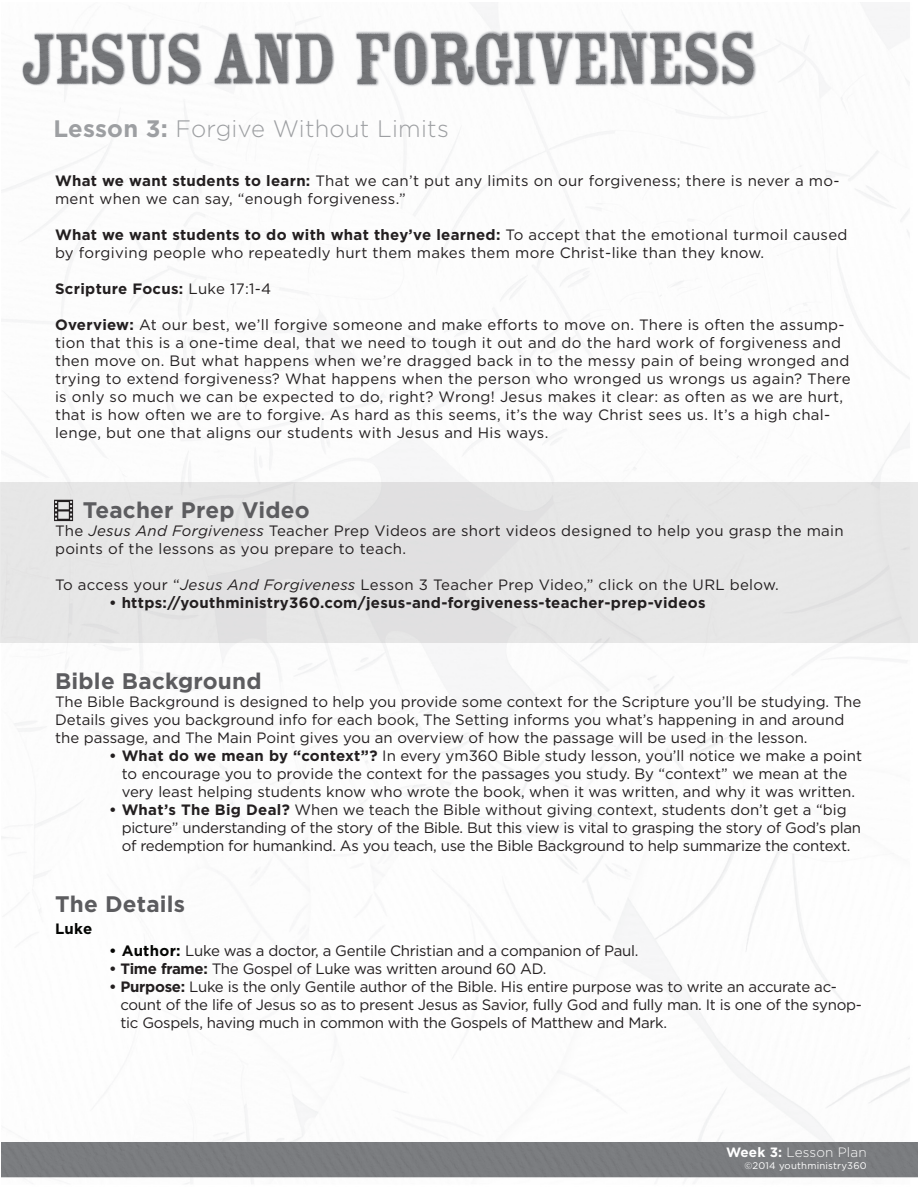
<style>
.page{position:relative;width:918px;height:1188px;background:#fff}
.page>*{position:absolute;margin:0;border:0;box-sizing:border-box;transform-origin:0 0}
.t1{font:300 23.85px "Gotham";letter-spacing:.01em;color:#9d9fa2}
.t2{font:700 22.5px "Gotham";letter-spacing:.01em;color:#5c5c5f}
.t3{font:15px/18px "Gotham";letter-spacing:.02em;color:#231f20}
.t4{font:15px/18px "Gotham";letter-spacing:-.02em;color:#231f20}
.t5{font:15px/18px "Gotham";color:#231f20}
.t6{font:700 15px "Gotham";letter-spacing:.02em;color:#231f20}
.t7{font:700 15px "Gotham";color:#040503}
.t8{font:300 13.5px "Gotham";letter-spacing:.01em;color:#fff}
.t9{font:9.6px "Gotham";letter-spacing:.02em;color:#fff}
.s1{font-weight:700}
.s2{font-weight:400}
.s3{font-style:italic}
.s4{font-weight:700;color:#040503}
</style>
<div class="page">
<img style="left:1px;top:2px;width:917px;height:1182px">
<div style="left:0;top:482px;width:918px;height:161px;background:#e6e6e6"></div>
<svg style="left:54px;top:500px;width:19px;height:21px"></svg>
<p class="t1" style="left:54px;top:114px;width:397px"><span class="s1">Lesson 3:</span> Forgive Without Limits</p>
<p class="t3" style="left:55px;top:171px;width:786px"><span class="s1">What we want students to learn:</span> That we can’t put any limits on our forgiveness; there is never a mo&shy;ment when we can say, “enough forgiveness.”</p>
<p class="t3" style="left:55px;top:225px;width:794px"><span class="s1">What we want students to do with what they’ve learned:</span> To accept that the emotional turmoil caused by forgiving people who repeatedly hurt them makes them more Christ-like than they know.</p>
<p class="t6" style="left:55px;top:278px;width:218px">Scripture Focus: <span class="s2">Luke 17:1-4</span></p>
<p class="t3" style="left:55px;top:315px;width:797px"><span class="s1">Overview:</span> At our best, we’ll forgive someone and make efforts to move on. There is often the assump&shy;tion that this is a one-time deal, that we need to tough it out and do the hard work of forgiveness and then move on. But what happens when we’re dragged back in to the messy pain of being wronged and trying to extend forgiveness? What happens when the person who wronged us wrongs us again? There is only so much we can be expected to do, right? Wrong! Jesus makes it clear: as often as we are hurt, that is how often we are to forgive. As hard as this seems, it’s the way Christ sees us. It’s a high chal&shy;lenge, but one that aligns our students with Jesus and His ways.</p>
<p class="t2" style="left:83px;top:495px;width:228px">Teacher Prep Video</p>
<p class="t3" style="left:55px;top:522px;width:790px">The <span class="s3">Jesus And Forgiveness</span> Teacher Prep Videos are short videos designed to help you grasp the main points of the lessons as you prepare to teach.</p>
<p class="t3" style="left:55px;top:576px;width:725px">To access your “<span class="s3">Jesus And Forgiveness</span> Lesson 3 Teacher Prep Video,” click on the URL below.</p>
<p class="t6" style="left:109px;top:593px;width:598px">• https://youthministry360.com/jesus-and-forgiveness-teacher-prep-videos</p>
<p class="t2" style="left:55px;top:666px;width:208px">Bible Background</p>
<p class="t5" style="left:55px;top:693px;width:808px">The Bible Background is designed to help you provide some context for the Scripture you’ll be studying. The<br>Details gives you background info for each book, The Setting informs you what’s happening in and around the passage, and The Main Point gives you an overview of how the passage will be used in the lesson.</p>
<p class="t5" style="left:109px;top:747px;width:755px;text-align:center"><span class="s1">• What do we mean by “context”?</span> In every ym360 Bible study lesson, you’ll notice we make a point to encourage you to provide the context for the passages you study. By “context” we mean at the very least helping students know who wrote the book, when it was written, and why it was written.</p>
<p class="t4" style="left:122px;top:801px;width:741px;text-indent:-13px"><span class="s1">• What’s The Big Deal?</span> When we teach the Bible without giving context, students don’t get a “big picture” understanding of the story of the Bible. But this view is vital to grasping the story of God’s plan of redemption for humankind. As you teach, use the Bible Background to help summarize the context.</p>
<p class="t2" style="left:55px;top:889px;width:132px">The Details</p>
<p class="t7" style="left:55px;top:919px;width:39px">Luke</p>
<p class="t4" style="left:109px;top:942px;width:531px"><span class="s4">• Author:</span> Luke was a doctor, a Gentile Christian and a companion of Paul.</p>
<p class="t4" style="left:109px;top:960px;width:439px"><span class="s1">• Time frame:</span> The Gospel of Luke was written around 60 AD.</p>
<p class="t4" style="left:120px;top:978px;width:743px;text-indent:-11px"><span class="s1">• Purpose:</span> Luke is the only Gentile author of the Bible. His entire purpose was to write an accurate ac&shy;count of the life of Jesus so as to present Jesus as Savior, fully God and fully man. It is one of the synop&shy;tic Gospels, having much in common with the Gospels of Matthew and Mark.</p>
<p class="t8" style="left:726px;top:1143px;width:142px"><span class="s1">Week 3:</span> Lesson Plan</p>
<p class="t9" style="left:744px;top:1159px;width:124px">©2014 youthministry360</p>
</div>
